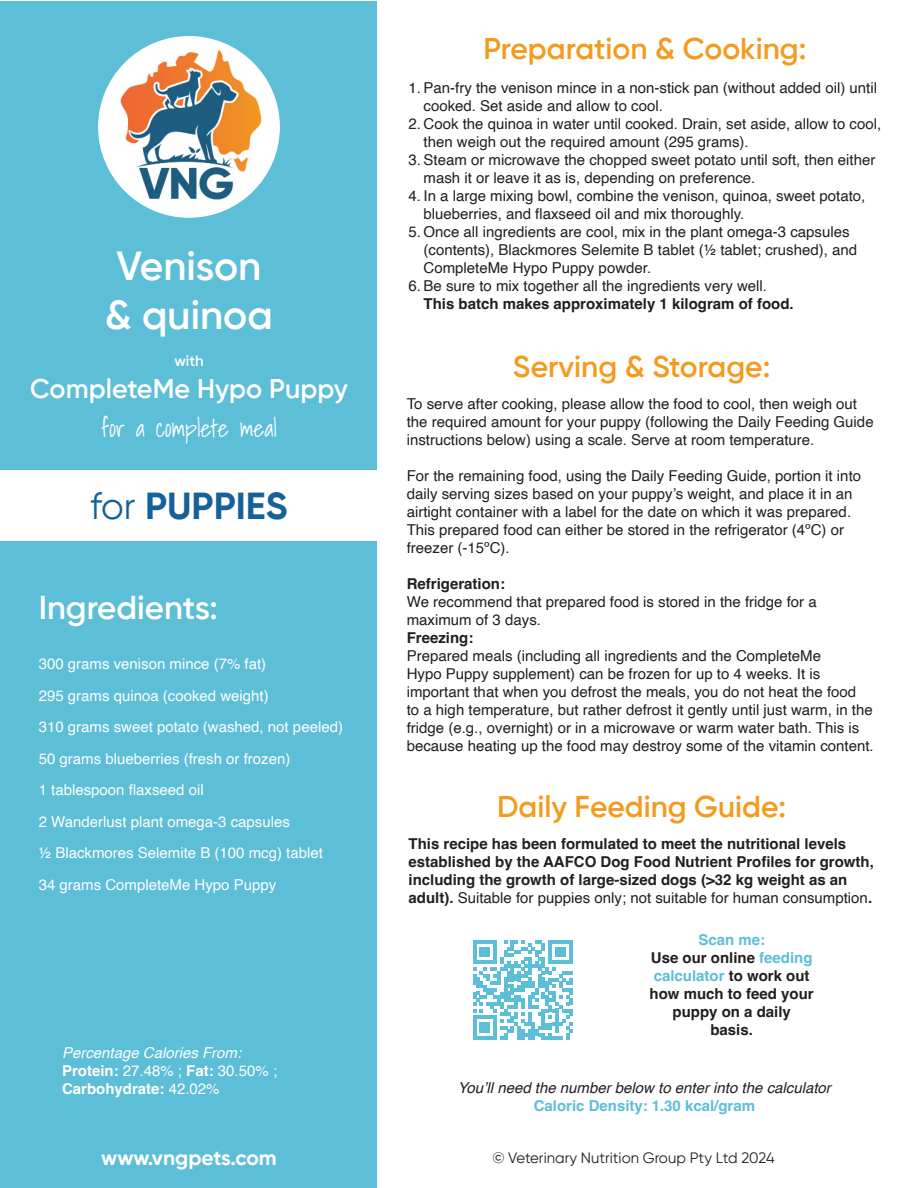
<style>
.page{position:relative;width:918px;height:1188px;background:#fff}
.page>*{position:absolute;margin:0;border:0;box-sizing:border-box;transform-origin:0 0}
.t1{font:600 40.5px/48.6px "Gilroy";color:#fff}
.t2{font:700 37.5px "Gilroy";color:#156199}
.t3{font:600 33px "Gilroy";color:#fff}
.t4{font:600 30px "Gilroy";color:#f49b1e}
.t5{font:600 27px "Gilroy";color:#fff}
.t6{font:300 24px "Shadows Into";color:#fff}
.t7{font:700 21px "Gilroy";color:#fff}
.t8{font:15px/18px "Helvetica";color:#231f20}
.t9{font:700 15px/18px "Helvetica";color:#231f20}
.t10{font:15px "Helvetica";color:#fff}
.t11{font:italic 15px "Helvetica";color:#231f20}
.t12{font:700 15px/18px "Helvetica";color:#fff}
.t13{font:15px "Gilroy";color:#231f20}
.t14{font:700 15px "Helvetica";color:#5dbed7}
.t15{font:italic 15px "Helvetica";color:#fff}
.t16{font:600 15px "Gilroy";color:#fff}
.s1{font-weight:400}
.s2{font-weight:700}
.s3{color:#5dbed7}
</style>
<div class="page">
<div style="left:1px;top:1px;width:376px;height:1186px;background:#5dbed7"></div>
<img style="left:98px;top:36px;width:182px;height:182px;border-radius:91px">
<div style="left:0;top:471px;width:378px;height:70px;background:#fff"></div>
<svg style="left:473px;top:940px;width:100px;height:100px"></svg>
<p class="t1" style="left:105px;top:241px;width:170px">Venison &amp; quinoa</p>
<p class="t16" style="left:174px;top:351px;width:31px">with</p>
<p class="t5" style="left:30px;top:372px;width:319px">CompleteMe Hypo Puppy</p>
<p class="t6" style="left:101px;top:408px;width:177px">for a complete meal</p>
<p class="t2" style="left:90px;top:483px;width:199px"><span class="s1">for</span> PUPPIES</p>
<p class="t3" style="left:39px;top:587px;width:181px">Ingredients:</p>
<p class="t10" style="left:39px;top:652px;width:229px">300 grams venison mince (7% fat)</p>
<p class="t10" style="left:39px;top:684px;width:232px">295 grams quinoa (cooked weight)</p>
<p class="t10" style="left:39px;top:715px;width:306px">310 grams sweet potato (washed, not peeled)</p>
<p class="t10" style="left:39px;top:747px;width:253px">50 grams blueberries (fresh or frozen)</p>
<p class="t10" style="left:39px;top:778px;width:167px">1 tablespoon flaxseed oil</p>
<p class="t10" style="left:39px;top:810px;width:253px">2 Wanderlust plant omega-3 capsules</p>
<p class="t10" style="left:39px;top:841px;width:286px">½ Blackmores Selemite B (100 mcg) tablet</p>
<p class="t10" style="left:39px;top:873px;width:239px">34 grams CompleteMe Hypo Puppy</p>
<p class="t15" style="left:62px;top:1041px;width:181px">Percentage Calories From:</p>
<p class="t12" style="left:62px;top:1063px;width:217px">Protein: <span class="s1">27.48% ;</span> Fat: <span class="s1">30.50% ;<br></span>Carbohydrate: <span class="s1">42.02%</span></p>
<p class="t4" style="left:484px;top:30px;width:324px">Preparation &amp; Cooking:</p>
<p class="t8" style="left:424px;top:79px;width:455px;text-indent:-15px">1. Pan-fry the venison mince in a non-stick pan (without added oil) until cooked. Set aside and allow to cool.</p>
<p class="t8" style="left:424px;top:115px;width:459px;text-indent:-15px">2. Cook the quinoa in water until cooked. Drain, set aside, allow to cool, then weigh out the required amount (295 grams).</p>
<p class="t8" style="left:424px;top:151px;width:453px;text-indent:-15px">3. Steam or microwave the chopped sweet potato until soft, then either mash it or leave it as is, depending on preference.</p>
<p class="t8" style="left:424px;top:187px;width:443px;text-indent:-15px">4. In a large mixing bowl, combine the venison, quinoa, sweet potato, blueberries, and flaxseed oil and mix thoroughly.</p>
<p class="t8" style="left:424px;top:223px;width:435px;text-indent:-15px">5. Once all ingredients are cool, mix in the plant omega-3 capsules (contents), Blackmores Selemite B tablet (½ tablet; crushed), and<br>CompleteMe Hypo Puppy powder.</p>
<p class="t8" style="left:424px;top:277px;width:372px;text-indent:-15px">6. Be sure to mix together all the ingredients very well.<br><span class="s2">This batch makes approximately 1 kilogram of food.</span></p>
<p class="t4" style="left:513px;top:348px;width:259px">Serving &amp; Storage:</p>
<p class="t8" style="left:407px;top:395px;width:468px">To serve after cooking, please allow the food to cool, then weigh out the required amount for your puppy (following the Daily Feeding Guide instructions below) using a scale. Serve at room temperature.</p>
<p class="t8" style="left:407px;top:467px;width:456px">For the remaining food, using the Daily Feeding Guide, portion it into daily serving sizes based on your puppy’s weight, and place it in an</p>
<p class="t8" style="left:407px;top:503px;width:446px">airtight container with a label for the date on which it was prepared.<br>This prepared food can either be stored in the refrigerator (4ºC) or freezer (-15ºC).</p>
<p class="t9" style="left:407px;top:576px;width:100px">Refrigeration:</p>
<p class="t8" style="left:407px;top:593px;width:411px">We recommend that prepared food is stored in the fridge for a maximum of 3 days.</p>
<p class="t9" style="left:407px;top:630px;width:68px">Freezing:</p>
<p class="t8" style="left:407px;top:647px;width:468px">Prepared meals (including all ingredients and the CompleteMe<br>Hypo Puppy supplement) can be frozen for up to 4 weeks. It is important that when you defrost the meals, you do not heat the food<br>to a high temperature, but rather defrost it gently until just warm, in the fridge (e.g., overnight) or in a microwave or warm water bath. This is because heating up the food may destroy some of the vitamin content.</p>
<p class="t4" style="left:497px;top:788px;width:291px">Daily Feeding Guide:</p>
<p class="t9" style="left:409px;top:837px;width:467px">This recipe has been formulated to meet the nutritional levels established by the AAFCO Dog Food Nutrient Profiles for growth, including the growth of large-sized dogs (&gt;32 kg weight as an adult). <span class="s1">Suitable for puppies only; not suitable for human consumption</span>.</p>
<p class="t9" style="left:650px;top:933px;width:166px;text-align:center"><span class="s3">Scan me:<br></span>Use our online <span class="s3">feeding calculator</span> to work out how much to feed your puppy on a daily basis.</p>
<p class="t11" style="left:458px;top:1076px;width:374px">You’ll need the number below to enter into the calculator</p>
<p class="t14" style="left:534px;top:1096px;width:223px">Caloric Density: 1.30 kcal/gram</p>
<p class="t7" style="left:101px;top:1145px;width:177px">www.vngpets.com</p>
<p class="t13" style="left:492px;top:1149px;width:284px">© Veterinary Nutrition Group Pty Ltd 2024</p>
</div>
